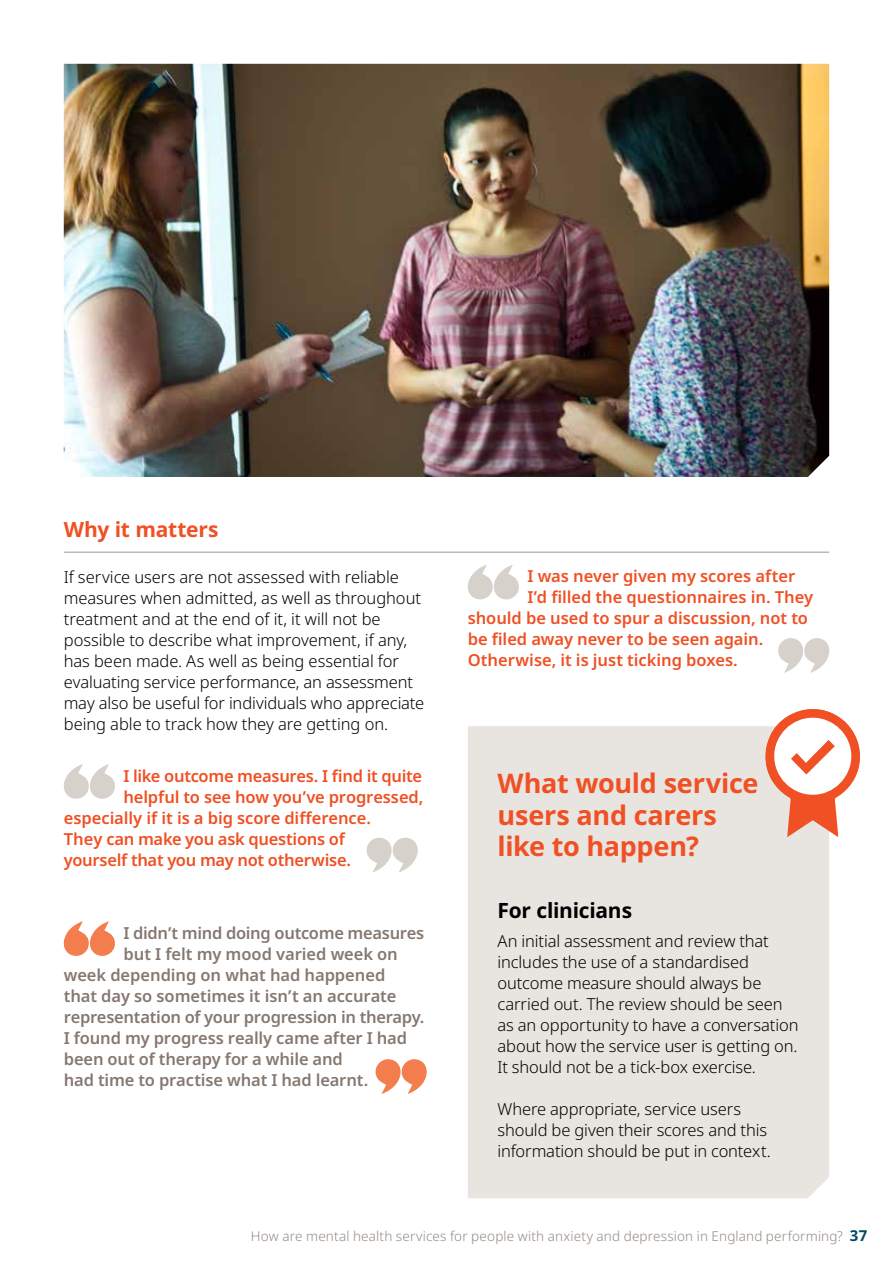
<style>
.page{position:relative;width:893px;height:1263px;background:#fff}
.page>*{position:absolute;margin:0;border:0;box-sizing:border-box;transform-origin:0 0}
.t1{font:700 27px/31.5px "Noto Sans";letter-spacing:-.01em;color:#f05023}
.t2{font:700 21px "Noto Sans";letter-spacing:-.01em;color:#000}
.t3{font:700 21px "Noto Sans";letter-spacing:-.01em;color:#f05023}
.t4{font:300 16.5px/21px "Noto Sans";letter-spacing:-.005em;color:#000}
.t5{font:600 16.5px "Noto Sans";letter-spacing:-.005em;color:#f05023}
.t6{font:600 16.5px "Noto Sans";letter-spacing:-.01em;color:#857870}
.t7{font:300 13.5px "Noto Sans";letter-spacing:.01em;color:#958a82}
.s1{font-weight:700;font-size:15px;color:#004a61}
</style>
<div class="page">
<hr style="left:65px;top:551px;width:763px;height:2px;background:#bfb7b0">
<div style="left:468px;top:726px;width:361px;height:472px;background:#e8e5e1"></div>
<svg style="left:763px;top:709px;width:97px;height:128px"></svg>
<svg style="left:63px;top:764px;width:52px;height:35px"></svg>
<svg style="left:366px;top:837px;width:52px;height:35px"></svg>
<svg style="left:63px;top:921px;width:52px;height:35px"></svg>
<svg style="left:375px;top:1059px;width:52px;height:35px"></svg>
<svg style="left:467px;top:565px;width:52px;height:35px"></svg>
<svg style="left:778px;top:638px;width:52px;height:35px"></svg>
<img style="left:64px;top:64px;width:765px;height:413px">
<p class="t3" style="left:64px;top:514px;width:156px">Why it matters</p>
<p class="t4" style="left:64px;top:566px;width:362px">If service users are not assessed with reliable measures when admitted, as well as throughout treatment and at the end of it, it will not be possible to describe what improvement, if any, has been made. As well as being essential for evaluating service performance, an assessment may also be useful for individuals who appreciate being able to track how they are getting on.</p>
<p class="t5" style="left:123px;top:764px;width:300px">I like outcome measures. I find it quite</p>
<p class="t5" style="left:123px;top:785px;width:301px">helpful to see how you’ve progressed,</p>
<p class="t5" style="left:64px;top:806px;width:309px">especially if it is a big score difference.</p>
<p class="t5" style="left:64px;top:827px;width:283px">They can make you ask questions of</p>
<p class="t5" style="left:64px;top:848px;width:289px">yourself that you may not otherwise.</p>
<p class="t6" style="left:123px;top:921px;width:302px">I didn’t mind doing outcome measures</p>
<p class="t6" style="left:123px;top:942px;width:276px">but I felt my mood varied week on</p>
<p class="t6" style="left:64px;top:963px;width:323px">week depending on what had happened</p>
<p class="t6" style="left:64px;top:984px;width:334px">that day so sometimes it isn’t an accurate</p>
<p class="t6" style="left:64px;top:1005px;width:362px">representation of your progression in therapy.</p>
<p class="t6" style="left:64px;top:1026px;width:345px">I found my progress really came after I had</p>
<p class="t6" style="left:64px;top:1047px;width:281px">been out of therapy for a while and</p>
<p class="t6" style="left:64px;top:1068px;width:306px">had time to practise what I had learnt.</p>
<p class="t5" style="left:527px;top:565px;width:269px">I was never given my scores after</p>
<p class="t5" style="left:527px;top:586px;width:287px">I’d filled the questionnaires in. They</p>
<p class="t5" style="left:468px;top:607px;width:342px">should be used to spur a discussion, not to</p>
<p class="t5" style="left:468px;top:628px;width:297px">be filed away never to be seen again.</p>
<p class="t5" style="left:468px;top:649px;width:272px">Otherwise, it is just ticking boxes.</p>
<h1 class="t1" style="left:497px;top:768px;width:262px">What would service users and carers like to happen?</h1>
<p class="t2" style="left:497px;top:895px;width:136px">For clinicians</p>
<p class="t4" style="left:497px;top:931px;width:303px">An initial assessment and review that includes the use of a standardised outcome measure should always be carried out. The review should be seen as an opportunity to have a conversation about how the service user is getting on.<br>It should not be a tick-box exercise.</p>
<p class="t4" style="left:497px;top:1099px;width:275px">Where appropriate, service users should be given their scores and this information should be put in context.</p>
<p class="t7" style="left:251px;top:1226px;width:618px">How are mental health services for people with anxiety and depression in England performing? <span class="s1">37</span></p>
</div>
